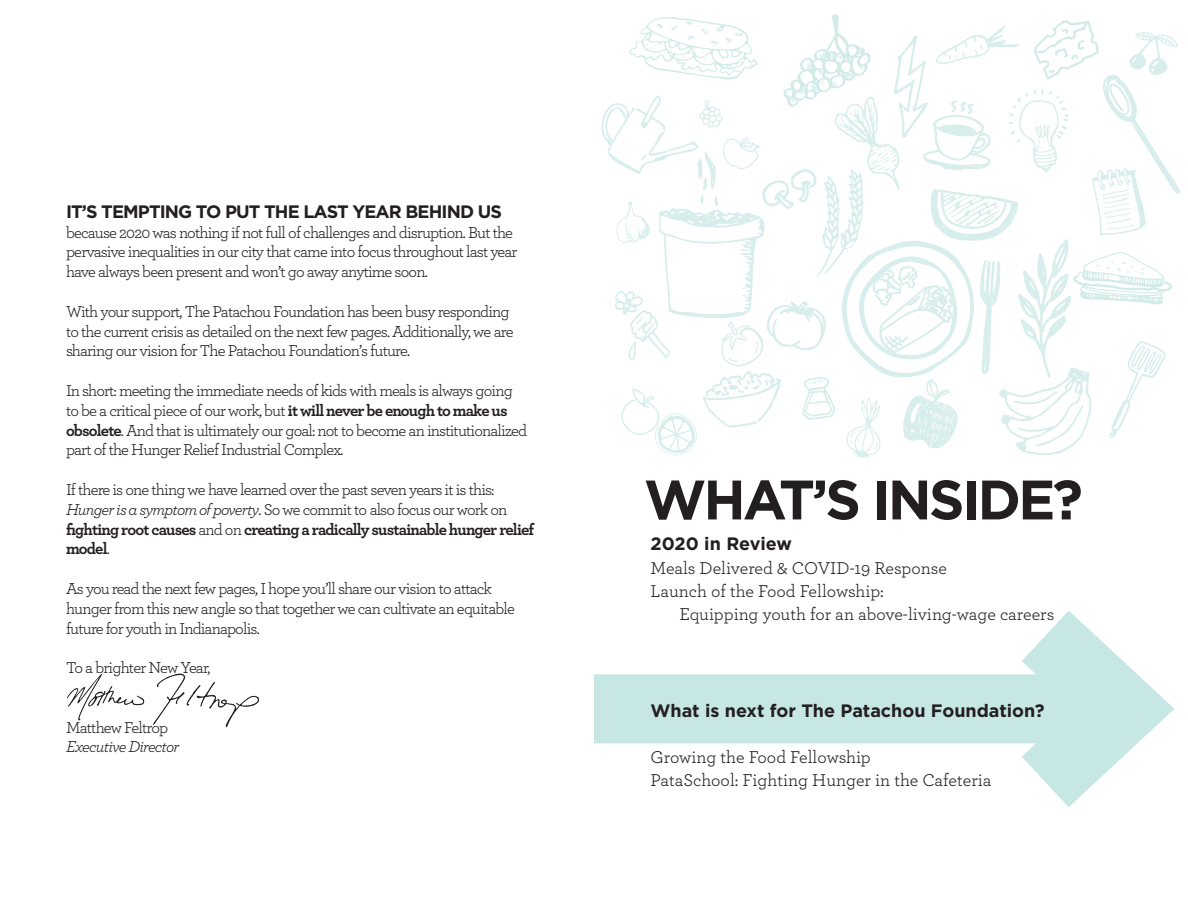
<style>
.page{position:relative;width:1188px;height:918px;background:#fff}
.page>*{position:absolute;margin:0;border:0;box-sizing:border-box;transform-origin:0 0}
.t1{font:700 55.5px "Gotham";letter-spacing:-.05em;color:#231f20}
.t2{font:18px/23.2px "Archer";color:#231f20}
.t3{font:700 18px "Gotham";letter-spacing:-.01em;color:#231f20}
.t4{font:700 18px "Gotham";letter-spacing:-.05em;color:#231f20}
.t5{font:16.5px/19.8px "Archer";letter-spacing:-.05em;color:#231f20}
.t6{font:italic 16.5px "Archer";letter-spacing:-.05em;color:#231f20}
.s1{font-weight:700}
.s2{font-style:italic}
</style>
<div class="page">
<div style="left:594px;top:674px;width:530px;height:69px;background:#c7e7e4"></div>
<svg style="left:948px;top:610px;width:226px;height:197px"></svg>
<img style="left:67px;top:673px;width:192px;height:55px">
<svg style="left:601px;top:14px;width:579px;height:444px"></svg>
<p class="t4" style="left:66px;top:200px;width:437px">IT’S TEMPTING TO PUT THE LAST YEAR BEHIND US</p>
<p class="t5" style="left:66px;top:221px;width:453px">because 2020 was nothing if not full of challenges and disruption. But the pervasive inequalities in our city that came into focus throughout last year have always been present and won’t go away anytime soon.</p>
<p class="t5" style="left:66px;top:301px;width:449px">With your support, The Patachou Foundation has been busy responding to the current crisis as detailed on the next few pages. Additionally, we are sharing our vision for The Patachou Foundation’s future.</p>
<p class="t5" style="left:66px;top:380px;width:463px">In short: meeting the immediate needs of kids with meals is always going to be a critical piece of our work, but <span class="s1">it will never be enough to make us obsolete</span>. And that is ultimately our goal: not to become an institutionalized part of the Hunger Relief Industrial Complex.</p>
<p class="t5" style="left:66px;top:479px;width:470px">If there is one thing we have learned over the past seven years it is this:<br><span class="s2">Hunger is a symptom of poverty</span>. So we commit to also focus our work on <span class="s1">fighting root causes</span> and on <span class="s1">creating a radically sustainable hunger relief model</span>.</p>
<p class="t5" style="left:66px;top:578px;width:451px">As you read the next few pages, I hope you’ll share our vision to attack hunger from this new angle so that together we can cultivate an equitable future for youth in Indianapolis.</p>
<p class="t5" style="left:66px;top:657px;width:146px">To a brighter New Year,</p>
<p class="t5" style="left:66px;top:716px;width:104px">Matthew Feltrop</p>
<p class="t6" style="left:66px;top:735px;width:115px">Executive Director</p>
<p class="t1" style="left:644px;top:463px;width:440px">WHAT’S INSIDE?</p>
<p class="t3" style="left:651px;top:532px;width:143px">2020 in Review</p>
<p class="t2" style="left:651px;top:555px;width:298px">Meals Delivered &amp; COVID-19 Response</p>
<p class="t2" style="left:679px;top:578px;width:377px;text-indent:-29px">Launch of the Food Fellowship:<br>Equipping youth for an above-living-wage careers</p>
<p class="t3" style="left:651px;top:698px;width:396px">What is next for The Patachou Foundation?</p>
<p class="t2" style="left:651px;top:744px;width:222px">Growing the Food Fellowship</p>
<p class="t2" style="left:651px;top:768px;width:342px">PataSchool: Fighting Hunger in the Cafeteria</p>
</div>
